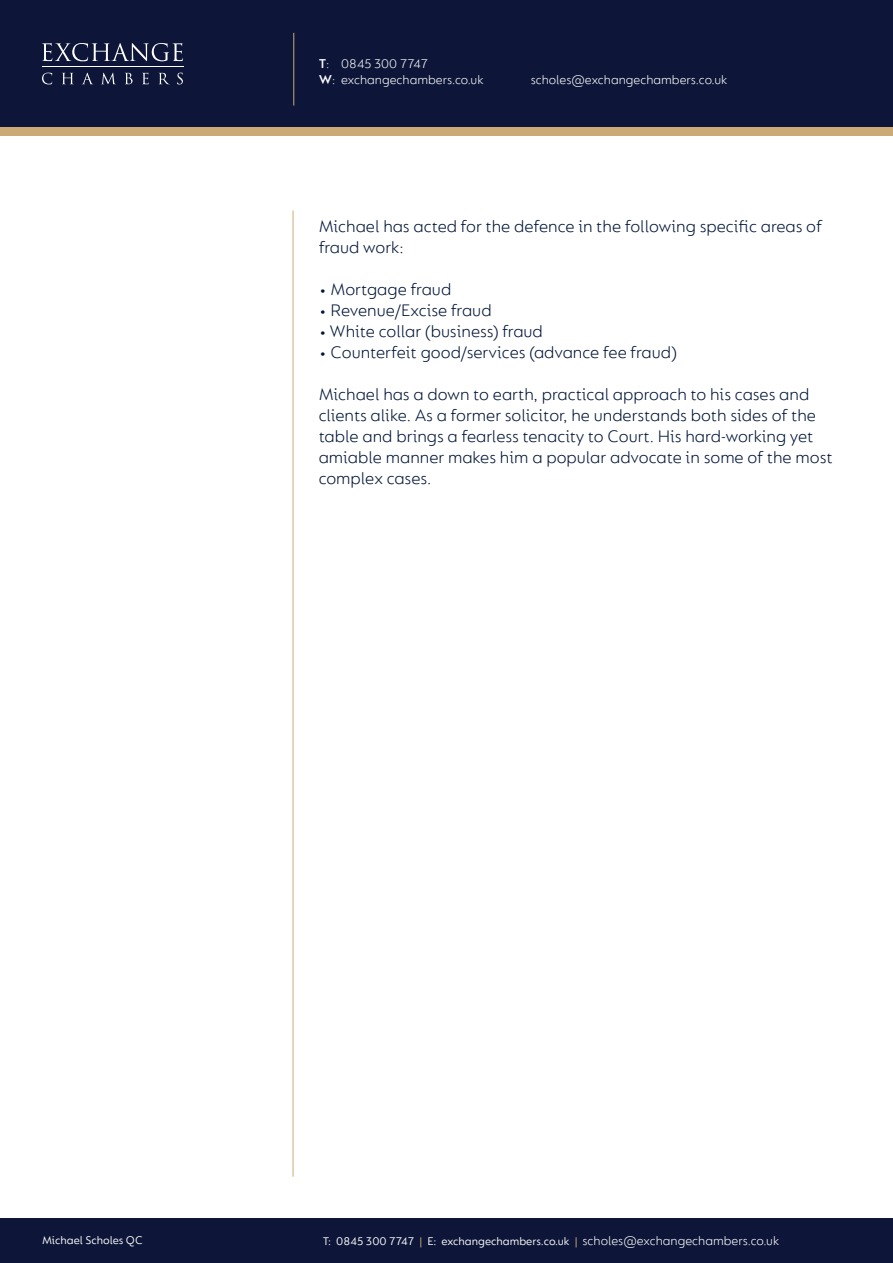
<style>
.page{position:relative;width:893px;height:1263px;background:#fff}
.page>*{position:absolute;margin:0;border:0;box-sizing:border-box;transform-origin:0 0}
.t1{font:300 18px/21px "FS Lucas";color:#001537}
.t2{font:300 13.5px "FS Lucas";color:#fff}
.t3{font:12px "FS Lucas";color:#fff}
.s1{font-weight:600}
.s2{color:#cbaa76}
.s3{font-weight:300;font-size:13.5px}
</style>
<div class="page">
<div style="left:0;top:64px;width:893px;height:72px;background:#cbaa76"></div>
<div style="left:0;top:0;width:893px;height:127px;background:#0d1638"></div>
<div style="left:0;top:1219px;width:893px;height:44px;background:#0d1638"></div>
<hr style="left:42px;top:67px;width:142px;height:1px;background:#fff">
<svg style="left:42px;top:43px;width:141px;height:18px"></svg>
<svg style="left:42px;top:73px;width:10px;height:11px"></svg>
<svg style="left:62px;top:73px;width:11px;height:11px"></svg>
<svg style="left:82px;top:73px;width:11px;height:11px"></svg>
<svg style="left:102px;top:73px;width:13px;height:11px"></svg>
<svg style="left:125px;top:73px;width:8px;height:11px"></svg>
<svg style="left:142px;top:73px;width:7px;height:11px"></svg>
<svg style="left:159px;top:73px;width:10px;height:11px"></svg>
<svg style="left:177px;top:73px;width:6px;height:11px"></svg>
<hr style="left:293px;top:33px;width:1px;height:73px;background:#cbaa76">
<hr style="left:293px;top:211px;width:1px;height:966px;background:#cbaa76">
<p class="t2" style="left:319px;top:55px;width:111px"><span class="s1">T</span>: 0845 300 7747</p>
<p class="t2" style="left:319px;top:72px;width:166px"><span class="s1">W</span>: exchangechambers.co.uk</p>
<p class="t2" style="left:531px;top:72px;width:198px">scholes@exchangechambers.co.uk</p>
<p class="t1" style="left:319px;top:215px;width:505px">Michael has acted for the defence in the following specific areas of fraud work:</p>
<p class="t1" style="left:319px;top:278px;width:134px">• Mortgage fraud</p>
<p class="t1" style="left:319px;top:299px;width:174px">• Revenue/Excise fraud</p>
<p class="t1" style="left:319px;top:320px;width:226px">• White collar (business) fraud</p>
<p class="t1" style="left:319px;top:341px;width:360px">• Counterfeit good/services (advance fee fraud)</p>
<p class="t1" style="left:319px;top:383px;width:516px">Michael has a down to earth, practical approach to his cases and clients alike. As a former solicitor, he understands both sides of the table and brings a fearless tenacity to Court. His hard-working yet amiable manner makes him a popular advocate in some of the most complex cases.</p>
<p class="t3" style="left:42px;top:1233px;width:102px">Michael Scholes QC</p>
<p class="t3" style="left:323px;top:1235px;width:458px">T: 0845 300 7747 <span class="s2">|</span> E: exchangechambers.co.uk <span class="s2">|</span> <span class="s3">scholes@exchangechambers.co.uk</span></p>
</div>
